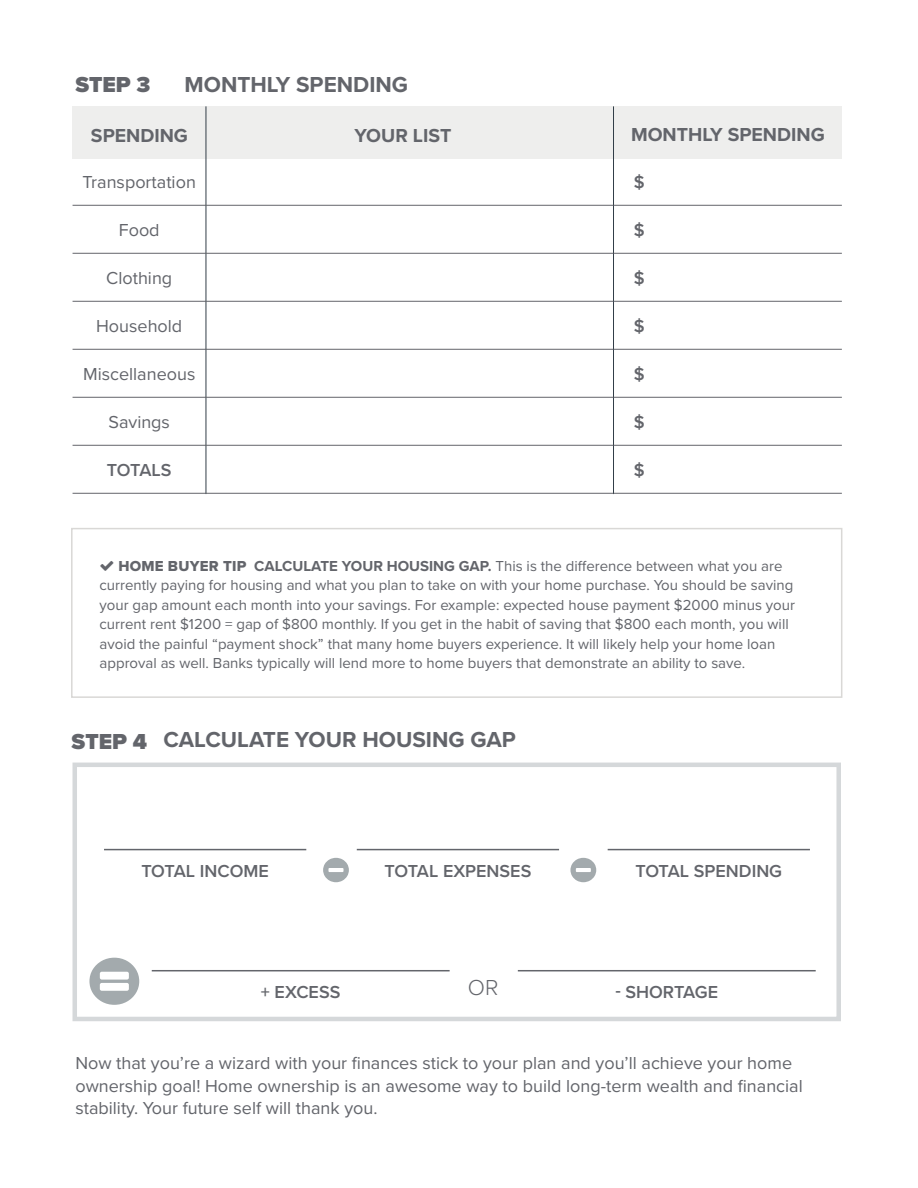
<style>
.page{position:relative;width:918px;height:1188px;background:#fff}
.page>*{position:absolute;margin:0;border:0;box-sizing:border-box;transform-origin:0 0}
.t1{font:700 22.5px "Proxima Nova";color:#63656b}
.t2{font:900 22.5px "Proxima Nova";color:#63656b}
.t3{font:300 22.5px "Proxima Nova";color:#63656b}
.t4{font:700 19.5px "Proxima Nova";color:#63656b}
.t5{font:18px/22.5px "Proxima Nova";color:#63656b}
.t6{font:600 18px "Proxima Nova";color:#63656b}
.t7{font:15px/19.5px "Proxima Nova";color:#63656b}
.s1{font-family:"Proxima Nova Extrabld"}
.s2{font-weight:700}
</style>
<div class="page">
<svg style="left:72px;top:762px;width:769px;height:259px"></svg>
<div style="left:73px;top:106px;width:769px;height:53px;background:#eeeeed"></div>
<hr style="left:206px;top:106px;width:1px;height:388px;background:#323e48">
<hr style="left:613px;top:106px;width:1px;height:388px;background:#323e48">
<hr style="left:73px;top:205px;width:133px;height:1px;background:#63656b">
<hr style="left:73px;top:253px;width:133px;height:1px;background:#63656b">
<hr style="left:73px;top:301px;width:133px;height:1px;background:#63656b">
<hr style="left:73px;top:349px;width:133px;height:1px;background:#63656b">
<hr style="left:73px;top:397px;width:133px;height:1px;background:#63656b">
<hr style="left:73px;top:445px;width:133px;height:1px;background:#63656b">
<hr style="left:73px;top:493px;width:133px;height:1px;background:#63656b">
<hr style="left:206px;top:205px;width:407px;height:1px;background:#63656b">
<hr style="left:206px;top:253px;width:407px;height:1px;background:#63656b">
<hr style="left:206px;top:301px;width:407px;height:1px;background:#63656b">
<hr style="left:206px;top:349px;width:407px;height:1px;background:#63656b">
<hr style="left:206px;top:397px;width:407px;height:1px;background:#63656b">
<hr style="left:206px;top:445px;width:407px;height:1px;background:#63656b">
<hr style="left:206px;top:493px;width:407px;height:1px;background:#63656b">
<hr style="left:614px;top:205px;width:228px;height:1px;background:#63656b">
<hr style="left:614px;top:253px;width:228px;height:1px;background:#63656b">
<hr style="left:614px;top:301px;width:228px;height:1px;background:#63656b">
<hr style="left:614px;top:349px;width:228px;height:1px;background:#63656b">
<hr style="left:614px;top:397px;width:228px;height:1px;background:#63656b">
<hr style="left:614px;top:445px;width:228px;height:1px;background:#63656b">
<hr style="left:614px;top:493px;width:228px;height:1px;background:#63656b">
<hr style="left:152px;top:970px;width:298px;height:1px;background:#63656b">
<hr style="left:518px;top:970px;width:298px;height:1px;background:#63656b">
<div style="left:71px;top:528px;width:771px;height:170px;border:2px solid #d9d8d6"></div>
<svg style="left:89px;top:958px;width:50px;height:47px"></svg>
<h1 class="t2" style="left:75px;top:67px;width:77px">STEP 3</h1>
<h1 class="t1" style="left:185px;top:67px;width:225px">MONTHLY SPENDING</h1>
<h2 class="t4" style="left:91px;top:121px;width:99px">SPENDING</h2>
<h2 class="t4" style="left:355px;top:121px;width:98px">YOUR LIST</h2>
<p class="t5" style="left:83px;top:170px;width:115px">Transportation</p>
<p class="t5" style="left:119px;top:218px;width:42px">Food</p>
<p class="t5" style="left:106px;top:266px;width:68px">Clothing</p>
<p class="t5" style="left:96px;top:314px;width:88px">Household</p>
<p class="t5" style="left:83px;top:362px;width:114px">Miscellaneous</p>
<p class="t5" style="left:109px;top:410px;width:63px">Savings</p>
<p class="t6" style="left:107px;top:457px;width:66px">TOTALS</p>
<h2 class="t4" style="left:631px;top:119px;width:195px">MONTHLY SPENDING</h2>
<p class="t6" style="left:634px;top:168px;width:12px">$</p>
<p class="t6" style="left:634px;top:216px;width:12px">$</p>
<p class="t6" style="left:634px;top:264px;width:12px">$</p>
<p class="t6" style="left:634px;top:312px;width:12px">$</p>
<p class="t6" style="left:634px;top:360px;width:12px">$</p>
<p class="t6" style="left:634px;top:409px;width:12px">$</p>
<p class="t6" style="left:634px;top:457px;width:12px">$</p>
<p class="t7" style="left:100px;top:555px;width:697px;text-indent:19px"><span class="s1">HOME BUYER TIP</span> <span class="s2">CALCULATE YOUR HOUSING GAP.</span> This is the difference between what you are currently paying for housing and what you plan to take on with your home purchase. You should be saving your gap amount each month into your savings. For example: expected house payment $2000 minus your current rent $1200 = gap of $800 monthly. If you get in the habit of saving that $800 each month, you will avoid the painful “payment shock” that many home buyers experience. It will likely help your home loan approval as well. Banks typically will lend more to home buyers that demonstrate an ability to save.</p>
<h1 class="t2" style="left:72px;top:725px;width:77px">STEP 4</h1>
<h1 class="t1" style="left:164px;top:723px;width:354px">CALCULATE YOUR HOUSING GAP</h1>
<p class="t6" style="left:141px;top:858px;width:129px">TOTAL INCOME</p>
<p class="t6" style="left:385px;top:858px;width:148px">TOTAL EXPENSES</p>
<p class="t6" style="left:635px;top:858px;width:148px">TOTAL SPENDING</p>
<p class="t6" style="left:261px;top:979px;width:81px">+ EXCESS</p>
<h1 class="t3" style="left:468px;top:971px;width:32px">OR</h1>
<p class="t6" style="left:615px;top:979px;width:104px">- SHORTAGE</p>
<p class="t5" style="left:75px;top:1051px;width:729px">Now that you’re a wizard with your finances stick to your plan and you’ll achieve your home ownership goal! Home ownership is an awesome way to build long-term wealth and financial stability. Your future self will thank you.</p>
</div>
